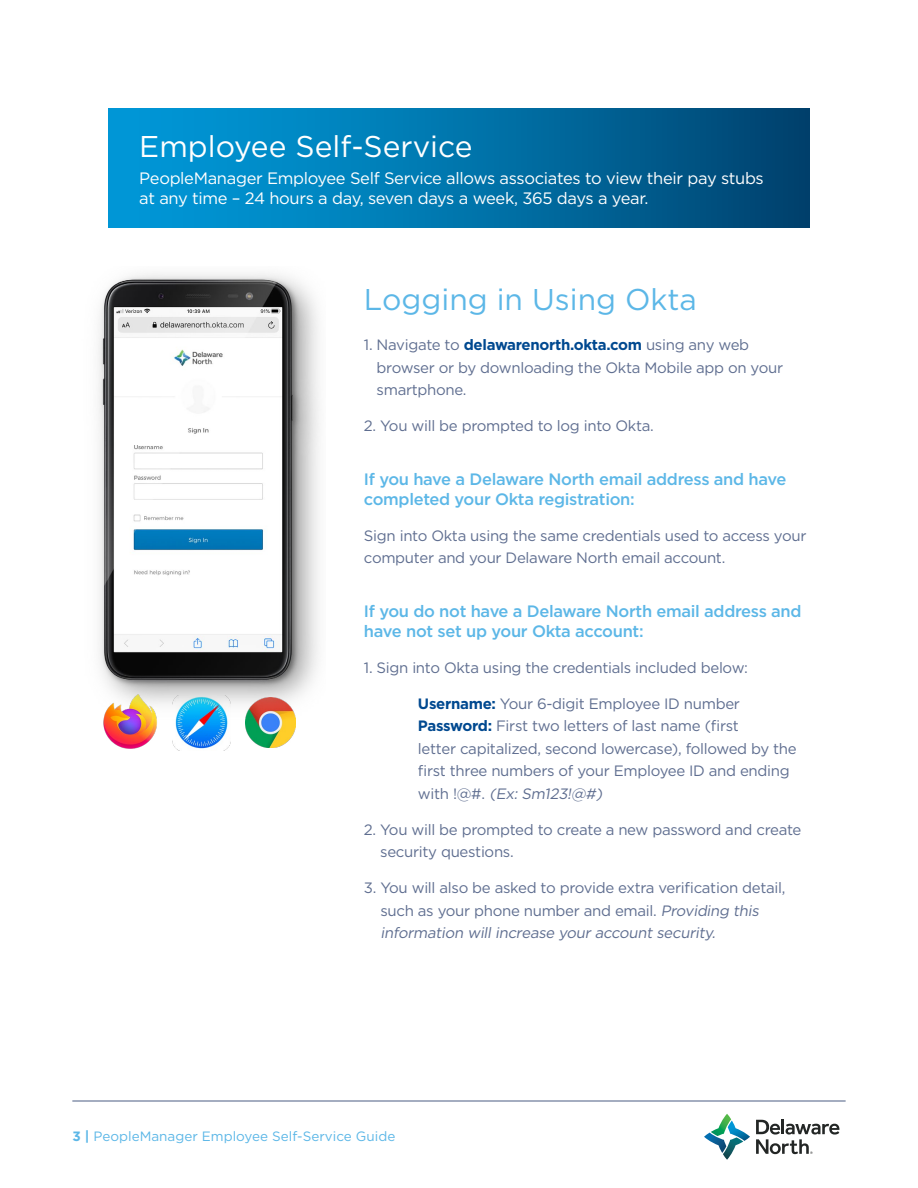
<style>
.page{position:relative;width:918px;height:1188px;background:#fff}
.page>*{position:absolute;margin:0;border:0;box-sizing:border-box;transform-origin:0 0}
.t1{font:30px "Gotham";color:#fff}
.t2{font:30px "Gotham";color:#5cb7e7}
.t3{font:500 16.5px/20px "Gotham";letter-spacing:-.02em;color:#5cb7e7}
.t4{font:16.5px/20px "Gotham";letter-spacing:-.02em;color:#fff}
.t5{font:15px/22.5px "Gotham";letter-spacing:-.02em;color:#5f6e90}
.t6{font:13.5px "Gotham";color:#5cb7e7}
.s1{font-weight:700;color:#004990}
.s2{font-style:italic}
.s3{font-weight:700}
</style>
<div class="page">
<svg style="left:756px;top:1120px;width:83px;height:34px"></svg>
<svg style="left:704px;top:1114px;width:46px;height:46px"></svg>
<hr style="left:72px;top:1100px;width:774px;height:2px;background:#5f6e90">
<div style="left:108px;top:108px;width:702px;height:120px;background:linear-gradient(to right,#00a0e1,#004571)"></div>
<img style="left:103px;top:722px;width:54px;height:27px">
<img style="left:172px;top:722px;width:59px;height:28px">
<img style="left:245px;top:722px;width:51px;height:26px">
<img style="left:98px;top:273px;width:221px;height:449px">
<h1 class="t1" style="left:139px;top:127px;width:335px">Employee Self-Service</h1>
<p class="t4" style="left:139px;top:168px;width:626px">PeopleManager Employee Self Service allows associates to view their pay stubs at any time – 24 hours a day, seven days a week, 365 days a year.</p>
<h1 class="t2" style="left:364px;top:280px;width:334px">Logging in Using Okta</h1>
<p class="t5" style="left:377px;top:333px;width:408px;text-indent:-13px">1. Navigate to <span class="s1">delawarenorth.okta.com</span> using any web browser or by downloading the Okta Mobile app on your smartphone.</p>
<p class="t5" style="left:364px;top:414px;width:291px">2. You will be prompted to log into Okta.</p>
<p class="t3" style="left:364px;top:469px;width:424px">If you have a Delaware North email address and have completed your Okta registration:</p>
<p class="t5" style="left:364px;top:524px;width:444px">Sign into Okta using the same credentials used to access your computer and your Delaware North email account.</p>
<p class="t3" style="left:364px;top:601px;width:439px">If you do not have a Delaware North email address and have not set up your Okta account:</p>
<p class="t5" style="left:364px;top:656px;width:386px">1. Sign into Okta using the credentials included below:</p>
<p class="t5" style="left:418px;top:692px;width:380px"><span class="s1">Username:</span> Your 6-digit Employee ID number <span class="s1">Password:</span> First two letters of last name (first<br>letter capitalized, second lowercase), followed by the first three numbers of your Employee ID and ending w i t h ! @ # . <span class="s2">(Ex: Sm123!@#)</span></p>
<p class="t5" style="left:380px;top:818px;width:423px;text-indent:-16px">2. You will be prompted to create a new password and create security questions.</p>
<p class="t5" style="left:380px;top:876px;width:407px;text-indent:-16px">3. You will also be asked to provide extra verification detail, such as your phone number and email. <span class="s2">Providing this information will increase your account security.</span></p>
<p class="t6" style="left:72px;top:1127px;width:324px"><span class="s3">3 |</span> PeopleManager Employee Self-Service Guide</p>
</div>
